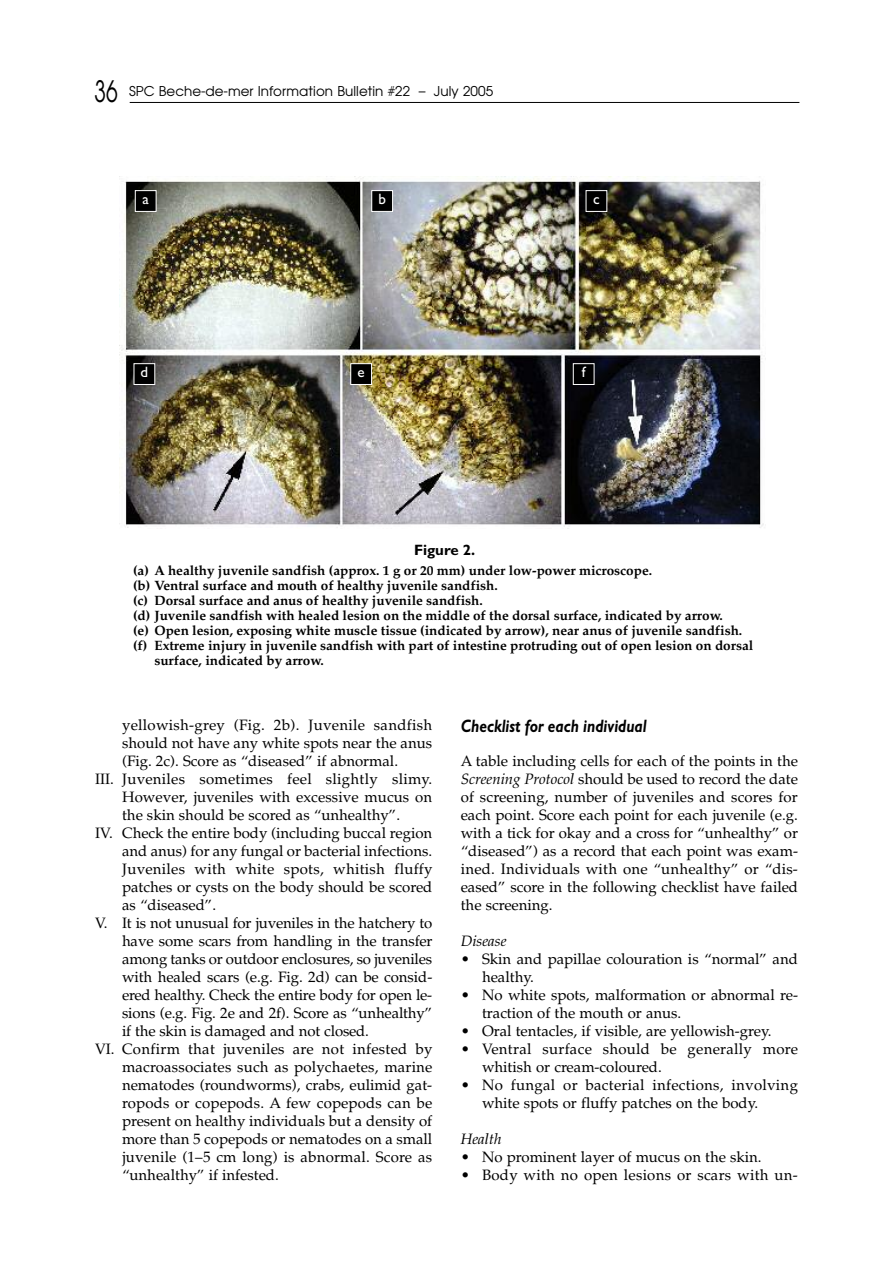
<style>
.page{position:relative;width:893px;height:1263px;background:#fff}
.page>*{position:absolute;margin:0;border:0;box-sizing:border-box;transform-origin:0 0}
.t1{font:italic 700 18px "Gill Sans";color:#000;scale:.83 1}
.t2{font:15px/18px "Palatino";color:#000}
.t3{font:15px/18px "Palatino";letter-spacing:.02em;color:#000}
.t4{font:italic 15px "Palatino";color:#000}
.t5{font:700 15px "Gill Sans";color:#000}
.t6{font:15px "Gill Sans";color:#fff}
.t7{font:700 13.5px "Palatino";color:#000}
.t8{font:13.5px "Avant Garde";letter-spacing:.005em;color:#000}
.s1{font-size:29.4px}
.s2{font-style:italic}
</style>
<div class="page">
<hr style="left:130px;top:102px;width:669px;height:1px;background:#000">
<img style="left:119px;top:176px;width:645px;height:353px">
<div style="left:136px;top:191px;width:20px;height:20px;background:#000"></div>
<div style="left:135px;top:190px;width:21px;height:22px;border:1px solid #fff"></div>
<div style="left:372px;top:191px;width:20px;height:20px;background:#000"></div>
<div style="left:371px;top:190px;width:22px;height:22px;border:1px solid #fff"></div>
<div style="left:586px;top:191px;width:21px;height:20px;background:#000"></div>
<div style="left:586px;top:190px;width:21px;height:22px;border:1px solid #fff"></div>
<div style="left:134px;top:364px;width:21px;height:20px;background:#000"></div>
<div style="left:134px;top:363px;width:21px;height:22px;border:1px solid #fff"></div>
<div style="left:351px;top:364px;width:20px;height:20px;background:#000"></div>
<div style="left:350px;top:363px;width:22px;height:22px;border:1px solid #fff"></div>
<div style="left:573px;top:364px;width:21px;height:20px;background:#000"></div>
<div style="left:573px;top:363px;width:21px;height:22px;border:1px solid #fff"></div>
<p class="t8" style="left:95px;top:83px;width:400px"><span class="s1">36</span> SPC Beche-de-mer Information Bulletin #22 – July 2005</p>
<p class="t6" style="left:142px;top:194px;width:8px">a</p>
<p class="t6" style="left:378px;top:194px;width:9px">b</p>
<p class="t6" style="left:593px;top:194px;width:8px">c</p>
<p class="t6" style="left:141px;top:367px;width:9px">d</p>
<p class="t6" style="left:358px;top:367px;width:9px">e</p>
<p class="t6" style="left:582px;top:367px;width:5px">f</p>
<p class="t5" style="left:414px;top:544px;width:63px">Figure 2.</p>
<p class="t7" style="left:133px;top:563px;width:520px">(a) A healthy juvenile sandfish (approx. 1 g or 20 mm) under low-power microscope.</p>
<p class="t7" style="left:133px;top:578px;width:366px">(b) Ventral surface and mouth of healthy juvenile sandfish.</p>
<p class="t7" style="left:133px;top:593px;width:351px">(c) Dorsal surface and anus of healthy juvenile sandfish.</p>
<p class="t7" style="left:133px;top:608px;width:591px">(d) Juvenile sandfish with healed lesion on the middle of the dorsal surface, indicated by arrow.</p>
<p class="t7" style="left:133px;top:623px;width:611px">(e) Open lesion, exposing white muscle tissue (indicated by arrow), near anus of juvenile sandfish.</p>
<p class="t7" style="left:133px;top:638px;width:622px">(f) Extreme injury in juvenile sandfish with part of intestine protruding out of open lesion on dorsal</p>
<p class="t7" style="left:154px;top:653px;width:171px">surface, indicated by arrow.</p>
<p class="t3" style="left:122px;top:716px;width:312px">yellowish-grey (Fig. 2b). Juvenile sandfish</p>
<p class="t2" style="left:122px;top:734px;width:312px">should not have any white spots near the anus</p>
<p class="t2" style="left:122px;top:752px;width:278px">(Fig. 2c). Score as “diseased” if abnormal.</p>
<p class="t3" style="left:95px;top:770px;width:339px">III. Juveniles sometimes feel slightly slimy.</p>
<p class="t2" style="left:122px;top:788px;width:312px">However, juveniles with excessive mucus on</p>
<p class="t2" style="left:122px;top:806px;width:280px">the skin should be scored as “unhealthy”.</p>
<p class="t2" style="left:95px;top:824px;width:339px">IV. Check the entire body (including buccal region</p>
<p class="t2" style="left:122px;top:842px;width:312px">and anus) for any fungal or bacterial infections.</p>
<p class="t3" style="left:122px;top:860px;width:312px">Juveniles with white spots, whitish fluffy</p>
<p class="t2" style="left:122px;top:878px;width:312px">patches or cysts on the body should be scored</p>
<p class="t2" style="left:122px;top:896px;width:96px">as “diseased”.</p>
<p class="t2" style="left:95px;top:914px;width:339px">V. It is not unusual for juveniles in the hatchery to</p>
<p class="t2" style="left:122px;top:932px;width:312px">have some scars from handling in the transfer</p>
<p class="t2" style="left:122px;top:950px;width:312px">among tanks or outdoor enclosures, so juveniles</p>
<p class="t2" style="left:122px;top:968px;width:312px">with healed scars (e.g. Fig. 2d) can be consid-</p>
<p class="t2" style="left:122px;top:986px;width:312px">ered healthy. Check the entire body for open le-</p>
<p class="t2" style="left:122px;top:1004px;width:312px">sions (e.g. Fig. 2e and 2f). Score as “unhealthy”</p>
<p class="t2" style="left:122px;top:1022px;width:248px">if the skin is damaged and not closed.</p>
<p class="t3" style="left:95px;top:1040px;width:339px">VI. Confirm that juveniles are not infested by</p>
<p class="t2" style="left:122px;top:1058px;width:312px">macroassociates such as polychaetes, marine</p>
<p class="t2" style="left:122px;top:1076px;width:312px">nematodes (roundworms), crabs, eulimid gat-</p>
<p class="t2" style="left:122px;top:1094px;width:312px">ropods or copepods. A few copepods can be</p>
<p class="t2" style="left:122px;top:1112px;width:312px">present on healthy individuals but a density of</p>
<p class="t2" style="left:122px;top:1130px;width:312px">more than 5 copepods or nematodes on a small</p>
<p class="t2" style="left:122px;top:1148px;width:312px">juvenile (1–5 cm long) is abnormal. Score as</p>
<p class="t2" style="left:122px;top:1166px;width:158px">“unhealthy” if infested.</p>
<p class="t1" style="left:461px;top:719px;width:226px">Checklist for each individual</p>
<p class="t2" style="left:461px;top:751px;width:339px;text-align:justify">A table including cells for each of the points in the <span class="s2">Screening Protocol</span> should be used to record the date of screening, number of juveniles and scores for each point. Score each point for each juvenile (e.g. with a tick for okay and a cross for “unhealthy” or “diseased”) as a record that each point was exam&shy;ined. Individuals with one “unhealthy” or “dis&shy;eased” score in the following checklist have failed the screening.</p>
<p class="t4" style="left:461px;top:932px;width:47px">Disease</p>
<p class="t2" style="left:482px;top:949px;width:317px;text-indent:-21px">• Skin and papillae colouration is “normal” and healthy.</p>
<p class="t2" style="left:482px;top:985px;width:317px;text-indent:-21px">• No white spots, malformation or abnormal re&shy;traction of the mouth or anus.</p>
<p class="t2" style="left:461px;top:1021px;width:312px">• Oral tentacles, if visible, are yellowish-grey.</p>
<p class="t3" style="left:482px;top:1039px;width:317px;text-indent:-21px">• Ventral surface should be generally more whitish or cream-coloured.</p>
<p class="t3" style="left:482px;top:1075px;width:317px;text-indent:-21px">• No fungal or bacterial infections, involving white spots or fluffy patches on the body.</p>
<p class="t4" style="left:461px;top:1130px;width:42px">Health</p>
<p class="t2" style="left:461px;top:1147px;width:302px">• No prominent layer of mucus on the skin.</p>
<p class="t3" style="left:461px;top:1165px;width:339px">• Body with no open lesions or scars with un-</p>
</div>
